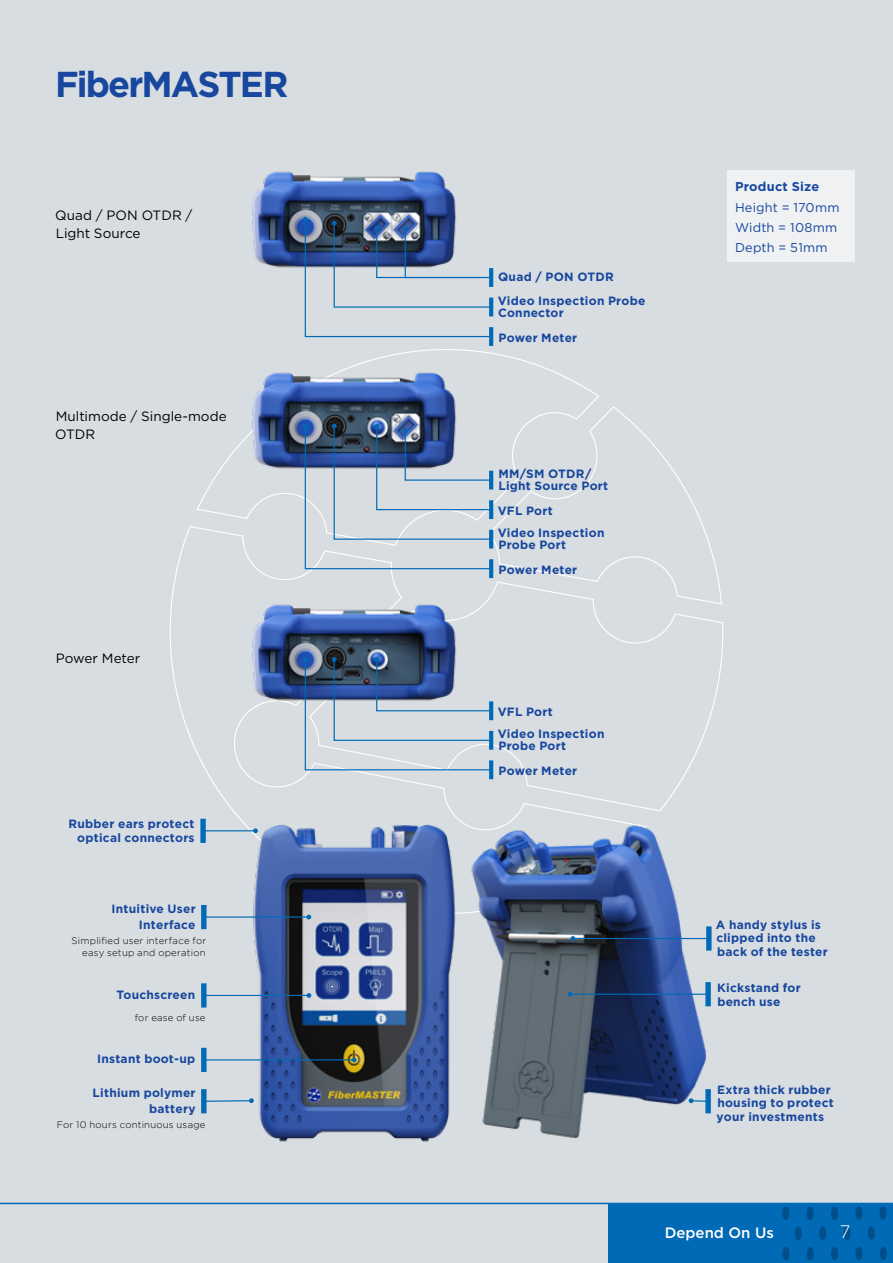
<style>
.page{position:relative;width:893px;height:1263px;background:#d8dde1}
.page>*{position:absolute;margin:0;border:0;box-sizing:border-box;transform-origin:0 0}
.t1{font:700 36px "Gotham";letter-spacing:-.05em;color:#17479e}
.t2{font:300 18px "Gotham";color:#fff}
.t3{font:500 15px "Gotham";color:#fff}
.t4{font:13.5px/18px "Gotham";color:#000}
.t5{font:12.75px/20.4px "Gotham";letter-spacing:.015em;color:#17479e}
.t6{font:700 12.75px "Gotham";letter-spacing:.02em;color:#17479e}
.t7{font:700 12px/13.5px "Gotham";letter-spacing:.02em;color:#17479e}
.t8{font:300 9.6px/12px "Gotham";letter-spacing:.025em;color:#000;text-align:right}
</style>
<div class="page">
<svg style="left:169px;top:349px;width:555px;height:483px"></svg>
<img style="left:237px;top:810px;width:226px;height:332px">
<img style="left:463px;top:810px;width:255px;height:329px">
<hr style="left:203px;top:830px;width:53px;height:1px;background:#006ab6">
<div style="left:200px;top:819px;width:6px;height:24px;background:#006ab6"></div>
<svg style="left:253px;top:828px;width:5px;height:5px"></svg>
<hr style="left:573px;top:938px;width:136px;height:1px;background:#006ab6">
<div style="left:706px;top:926px;width:6px;height:25px;background:#006ab6"></div>
<svg style="left:570px;top:936px;width:5px;height:5px"></svg>
<hr style="left:204px;top:995px;width:105px;height:1px;background:#006ab6">
<div style="left:201px;top:983px;width:6px;height:24px;background:#006ab6"></div>
<svg style="left:307px;top:993px;width:4px;height:5px"></svg>
<hr style="left:204px;top:1059px;width:150px;height:1px;background:#006ab6">
<div style="left:201px;top:1048px;width:6px;height:24px;background:#006ab6"></div>
<svg style="left:352px;top:1057px;width:5px;height:5px"></svg>
<div style="left:201px;top:1089px;width:6px;height:24px;background:#006ab6"></div>
<svg style="left:206px;top:1098px;width:48px;height:5px"></svg>
<div style="left:705px;top:1089px;width:6px;height:24px;background:#006ab6"></div>
<svg style="left:689px;top:1098px;width:17px;height:5px"></svg>
<hr style="left:204px;top:916px;width:105px;height:2px;background:#006ab6">
<div style="left:201px;top:905px;width:6px;height:24px;background:#006ab6"></div>
<svg style="left:306px;top:915px;width:5px;height:4px"></svg>
<hr style="left:570px;top:994px;width:138px;height:1px;background:#006ab6">
<div style="left:705px;top:982px;width:6px;height:24px;background:#006ab6"></div>
<svg style="left:568px;top:992px;width:4px;height:5px"></svg>
<img style="left:245px;top:595px;width:218px;height:113px">
<svg style="left:489px;top:760px;width:4px;height:19px"></svg>
<hr style="left:489px;top:731px;width:4px;height:19px;background:#006ab6">
<hr style="left:489px;top:701px;width:4px;height:19px;background:#006ab6">
<svg style="left:303px;top:657px;width:189px;height:114px"></svg>
<img style="left:252px;top:171px;width:205px;height:97px">
<svg style="left:489px;top:327px;width:4px;height:19px"></svg>
<hr style="left:489px;top:298px;width:4px;height:18px;background:#006ab6">
<hr style="left:489px;top:268px;width:4px;height:19px;background:#006ab6">
<svg style="left:303px;top:217px;width:189px;height:121px"></svg>
<img style="left:245px;top:363px;width:218px;height:113px">
<svg style="left:489px;top:559px;width:4px;height:19px"></svg>
<hr style="left:489px;top:530px;width:4px;height:18px;background:#006ab6">
<hr style="left:489px;top:500px;width:4px;height:19px;background:#006ab6">
<hr style="left:489px;top:471px;width:4px;height:18px;background:#006ab6">
<svg style="left:303px;top:424px;width:189px;height:146px"></svg>
<div style="left:608px;top:1203px;width:285px;height:60px;background:#006ab6"></div>
<div style="left:782px;top:1247px;width:7px;height:13px;background:#004e8a;border-radius:50%"></div>
<div style="left:782px;top:1206px;width:7px;height:14px;background:#004e8a;border-radius:50%"></div>
<div style="left:795px;top:1226px;width:7px;height:14px;background:#004e8a;border-radius:50%"></div>
<div style="left:807px;top:1247px;width:7px;height:13px;background:#004e8a;border-radius:50%"></div>
<div style="left:819px;top:1226px;width:7px;height:14px;background:#004e8a;border-radius:50%"></div>
<div style="left:831px;top:1247px;width:7px;height:13px;background:#004e8a;border-radius:50%"></div>
<div style="left:843px;top:1226px;width:8px;height:14px;background:#004e8a;border-radius:50%"></div>
<div style="left:855px;top:1247px;width:7px;height:13px;background:#004e8a;border-radius:50%"></div>
<div style="left:807px;top:1206px;width:7px;height:14px;background:#004e8a;border-radius:50%"></div>
<div style="left:831px;top:1206px;width:7px;height:14px;background:#004e8a;border-radius:50%"></div>
<div style="left:855px;top:1206px;width:7px;height:14px;background:#004e8a;border-radius:50%"></div>
<div style="left:868px;top:1226px;width:7px;height:14px;background:#004e8a;border-radius:50%"></div>
<div style="left:880px;top:1246px;width:7px;height:14px;background:#004e8a;border-radius:50%"></div>
<div style="left:879px;top:1206px;width:8px;height:14px;background:#004e8a;border-radius:50%"></div>
<hr style="left:0;top:1203px;width:893px;height:1px;background:#006ab6">
<div style="left:727px;top:170px;width:128px;height:92px;background:#eff1f3"></div>
<h1 class="t1" style="left:55px;top:60px;width:235px">FiberMASTER</h1>
<p class="t4" style="left:55px;top:206px;width:139px">Quad / PON OTDR /<br>Light Source</p>
<p class="t4" style="left:55px;top:407px;width:173px">Multimode / Single-mode<br>OTDR</p>
<p class="t4" style="left:56px;top:648px;width:86px">Power Meter</p>
<p class="t7" style="left:68px;top:817px;width:128px;text-align:right">Rubber ears protect optical connectors</p>
<p class="t7" style="left:112px;top:900px;width:86px;line-height:15.8px;text-align:right">Intuitive User<br>Interface</p>
<p class="t8" style="left:72px;top:934px;width:136px">Simplified user interface for easy setup and operation</p>
<p class="t7" style="left:116px;top:988px;width:80px">Touchscreen</p>
<p class="t8" style="left:135px;top:1012px;width:72px">for ease of use</p>
<p class="t7" style="left:97px;top:1052px;width:100px">Instant boot-up</p>
<p class="t7" style="left:93px;top:1085px;width:105px;line-height:15.8px;text-align:right">Lithium polymer battery</p>
<p class="t8" style="left:57px;top:1118px;width:150px">For 10 hours continuous usage</p>
<p class="t7" style="left:498px;top:270px;width:117px">Quad / PON OTDR</p>
<p class="t7" style="left:498px;top:295px;width:149px;line-height:12px">Video Inspection Probe<br>Connector</p>
<p class="t7" style="left:498px;top:331px;width:80px">Power Meter</p>
<p class="t7" style="left:498px;top:468px;width:111px;line-height:12px">MM/SM OTDR/<br>Light Source Port</p>
<p class="t7" style="left:498px;top:504px;width:57px">VFL Port</p>
<p class="t7" style="left:498px;top:527px;width:108px;line-height:12px">Video Inspection<br>Probe Port</p>
<p class="t7" style="left:498px;top:563px;width:80px">Power Meter</p>
<p class="t7" style="left:498px;top:705px;width:57px">VFL Port</p>
<p class="t7" style="left:498px;top:728px;width:108px;line-height:12px">Video Inspection<br>Probe Port</p>
<p class="t7" style="left:498px;top:764px;width:80px">Power Meter</p>
<p class="t6" style="left:735px;top:178px;width:86px">Product Size</p>
<p class="t5" style="left:735px;top:197px;width:106px">Height = 170mm<br>Width = 108mm<br>Depth = 51mm</p>
<p class="t7" style="left:716px;top:917px;width:113px">A handy stylus is clipped into the back of the tester</p>
<p class="t7" style="left:717px;top:981px;width:85px">Kickstand for bench use</p>
<p class="t7" style="left:717px;top:1083px;width:119px">Extra thick rubber housing to protect your investments</p>
<p class="t3" style="left:665px;top:1222px;width:111px">Depend On Us</p>
<h2 class="t2" style="left:840px;top:1220px;width:12px">7</h2>
</div>
